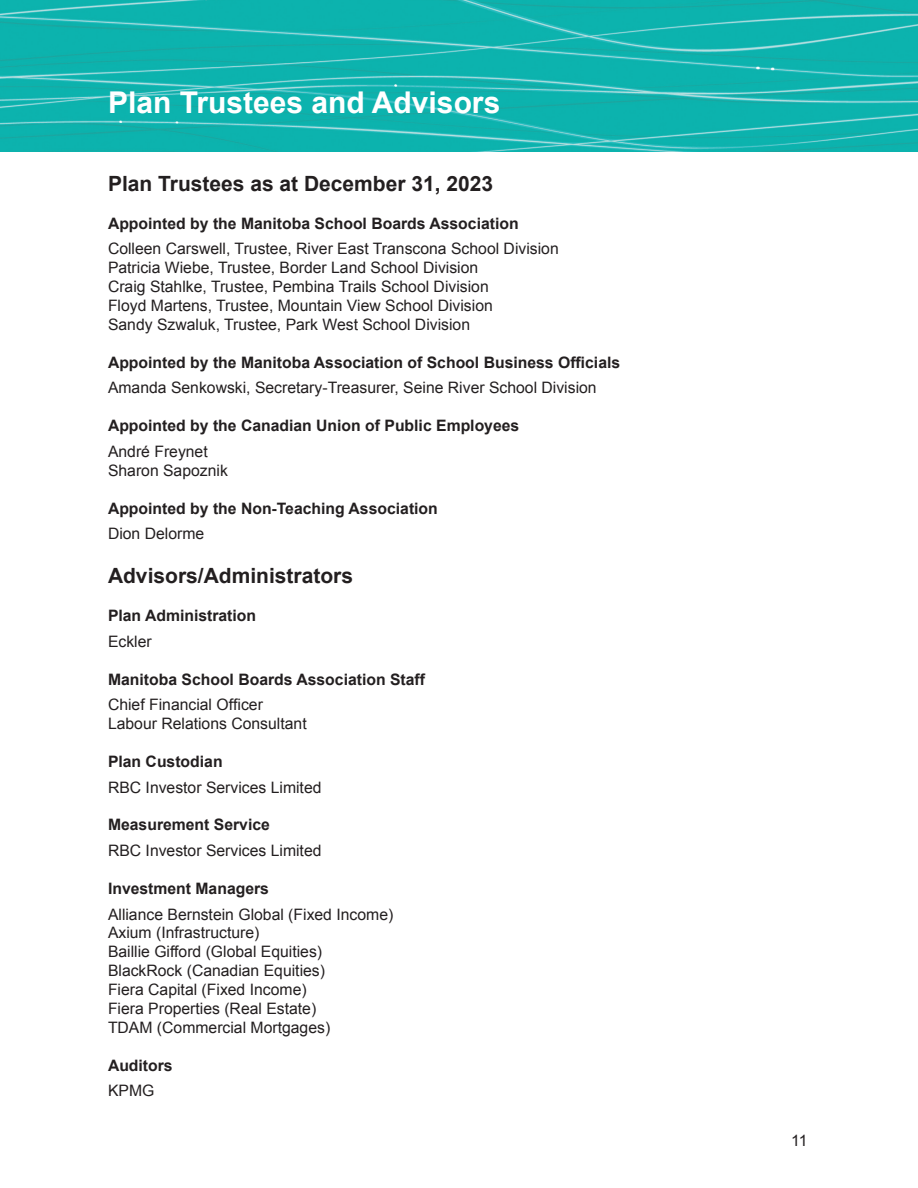
<style>
.page{position:relative;width:918px;height:1188px;background:#fff}
.page>*{position:absolute;margin:0;border:0;box-sizing:border-box;transform-origin:0 0}
.t1{font:700 30px "Arial";color:#fff}
.t2{font:700 21px "Arial";color:#231f20}
.t3{font:15.75px/18.9px "Arial";color:#231f20}
.t4{font:700 15.75px "Arial";color:#231f20}
</style>
<div class="page">
<img style="left:0;top:0;width:918px;height:151px">
<p class="t1" style="left:108px;top:83px;width:394px">Plan Trustees and Advisors</p>
<p class="t2" style="left:108px;top:170px;width:387px">Plan Trustees as at December 31, 2023</p>
<p class="t4" style="left:108px;top:213px;width:412px">Appointed by the Manitoba School Boards Association</p>
<p class="t3" style="left:108px;top:240px;width:452px">Colleen Carswell, Trustee, River East Transcona School Division<br>Patricia Wiebe, Trustee, Border Land School Division</p>
<p class="t3" style="left:108px;top:277px;width:382px">Craig Stahlke, Trustee, Pembina Trails School Division</p>
<p class="t3" style="left:108px;top:296px;width:386px">Floyd Martens, Trustee, Mountain View School Division</p>
<p class="t3" style="left:108px;top:315px;width:364px">Sandy Szwaluk, Trustee, Park West School Division</p>
<p class="t4" style="left:108px;top:352px;width:514px">Appointed by the Manitoba Association of School Business Officials</p>
<p class="t3" style="left:108px;top:379px;width:490px">Amanda Senkowski, Secretary-Treasurer, Seine River School Division</p>
<p class="t4" style="left:108px;top:415px;width:413px">Appointed by the Canadian Union of Public Employees</p>
<p class="t3" style="left:108px;top:442px;width:101px">André Freynet</p>
<p class="t3" style="left:108px;top:461px;width:121px">Sharon Sapoznik</p>
<p class="t4" style="left:108px;top:498px;width:331px">Appointed by the Non-Teaching Association</p>
<p class="t3" style="left:108px;top:524px;width:98px">Dion Delorme</p>
<p class="t2" style="left:108px;top:562px;width:247px">Advisors/Administrators</p>
<p class="t4" style="left:108px;top:605px;width:150px">Plan Administration</p>
<p class="t3" style="left:108px;top:632px;width:45px">Eckler</p>
<p class="t4" style="left:108px;top:669px;width:319px">Manitoba School Boards Association Staff</p>
<p class="t3" style="left:108px;top:695px;width:156px">Chief Financial Officer</p>
<p class="t3" style="left:108px;top:714px;width:200px">Labour Relations Consultant</p>
<p class="t4" style="left:108px;top:751px;width:116px">Plan Custodian</p>
<p class="t3" style="left:108px;top:778px;width:215px">RBC Investor Services Limited</p>
<p class="t4" style="left:108px;top:815px;width:163px">Measurement Service</p>
<p class="t3" style="left:108px;top:841px;width:215px">RBC Investor Services Limited</p>
<p class="t4" style="left:108px;top:878px;width:163px">Investment Managers</p>
<p class="t3" style="left:108px;top:905px;width:287px">Alliance Bernstein Global (Fixed Income)</p>
<p class="t3" style="left:108px;top:924px;width:216px">Axium (Infrastructure)<br>Baillie Gifford (Global Equities)</p>
<p class="t3" style="left:108px;top:961px;width:219px">BlackRock (Canadian Equities)</p>
<p class="t3" style="left:108px;top:980px;width:200px">Fiera Capital (Fixed Income)</p>
<p class="t3" style="left:108px;top:999px;width:224px">Fiera Properties (Real Estate)<br>TDAM (Commercial Mortgages)</p>
<p class="t4" style="left:108px;top:1055px;width:66px">Auditors</p>
<p class="t3" style="left:108px;top:1082px;width:48px">KPMG</p>
<p class="t3" style="left:791px;top:1131px;width:18px">11</p>
</div>
